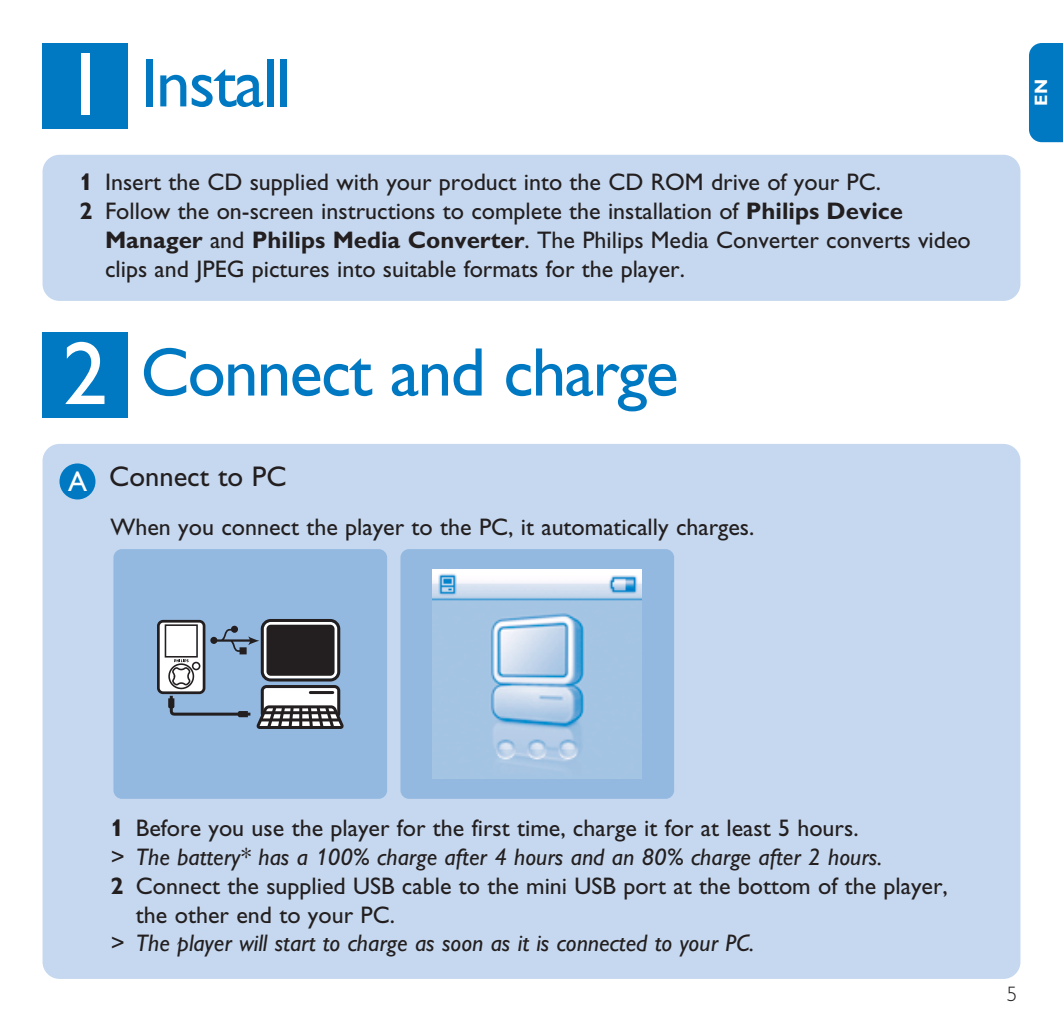
<style>
.page{position:relative;width:1063px;height:1021px;background:#fff}
.page>*{position:absolute;margin:0;border:0;box-sizing:border-box;transform-origin:0 0}
.t1{font:69px "Gill Alt One";letter-spacing:-.025em;color:#0079c2}
.t2{font:28.5px "Gill Alt One";color:#231f20}
.t3{font:24px "Gill Alt One";color:#231f20}
.t4{font:italic 24px "Gill Alt One";color:#231f20}
.t5{font:300 21px "Gill Alt One";color:#231f20}
.t6{font:700 18px "Gill Alt One";color:#fff}
.s1{font-family:"Gill Sans Std";font-size:90px;color:#fff}
.s2{font-weight:700}
.s3{font-family:"Gill Sans Std";color:#fff}
</style>
<div class="page">
<div style="left:1029px;top:43px;width:34px;height:99px;background:#0079c2"></div>
<div style="left:43px;top:155px;width:977px;height:146px;background:#c6d8ef;border-radius:17px"></div>
<div style="left:43px;top:43px;width:85px;height:85px;background:#0079c2"></div>
<div style="left:43px;top:444px;width:977px;height:534px;background:#c6d8ef;border-radius:17px"></div>
<div style="left:43px;top:332px;width:85px;height:85px;background:#0079c2"></div>
<div style="left:59px;top:463px;width:36px;height:36px;background:#0079c2;border-radius:50%"></div>
<div style="left:400px;top:549px;width:274px;height:249px;background:#94b9e1;border-radius:9px"></div>
<img style="left:433px;top:569px;width:209px;height:209px">
<div style="left:113px;top:549px;width:274px;height:249px;background:#94b9e1;border-radius:9px"></div>
<div style="left:158px;top:621px;width:46px;height:71px;background:#fff;border-radius:5px"></div>
<div style="left:157px;top:620px;width:48px;height:74px;border:3px solid #231f20;border-radius:5px"></div>
<svg style="left:164px;top:619px;width:180px;height:110px"></svg>
<h1 class="t1" style="left:63px;top:59px;width:230px"><span class="s1">1</span> Install</h1>
<p class="t3" style="left:80px;top:174px;width:803px"><span class="s2">1</span> Insert the CD supplied with your product into the CD ROM drive of your PC.</p>
<p class="t3" style="left:80px;top:202px;width:825px"><span class="s2">2</span> Follow the on-screen instructions to complete the installation of <span class="s2">Philips Device</span></p>
<p class="t3" style="left:105px;top:231px;width:867px"><span class="s2">Manager</span> and <span class="s2">Philips Media Converter</span>. The Philips Media Converter converts video</p>
<p class="t3" style="left:105px;top:260px;width:581px">clips and JPEG pictures into suitable formats for the player.</p>
<h1 class="t1" style="left:63px;top:348px;width:618px"><span class="s1">2</span> Connect and charge</h1>
<p class="t2" style="left:68px;top:467px;width:220px"><span class="s3">A</span> Connect to PC</p>
<p class="t3" style="left:110px;top:518px;width:646px">When you connect the player to the PC, it automatically charges.</p>
<p class="t6" style="left:1035px;top:106px;width:28px;rotate:-90deg">EN</p>
<p class="t3" style="left:110px;top:819px;width:750px"><span class="s2">1</span> Before you use the player for the first time, charge it for at least 5 hours.</p>
<p class="t4" style="left:110px;top:848px;width:773px">&gt; The battery* has a 100% charge after 4 hours and an 80% charge after 2 hours.</p>
<p class="t3" style="left:110px;top:877px;width:839px"><span class="s2">2</span> Connect the supplied USB cable to the mini USB port at the bottom of the player,</p>
<p class="t3" style="left:136px;top:906px;width:261px">the other end to your PC.</p>
<p class="t4" style="left:110px;top:934px;width:645px">&gt; The player will start to charge as soon as it is connected to your PC.</p>
<p class="t5" style="left:1007px;top:986px;width:12px">5</p>
</div>
